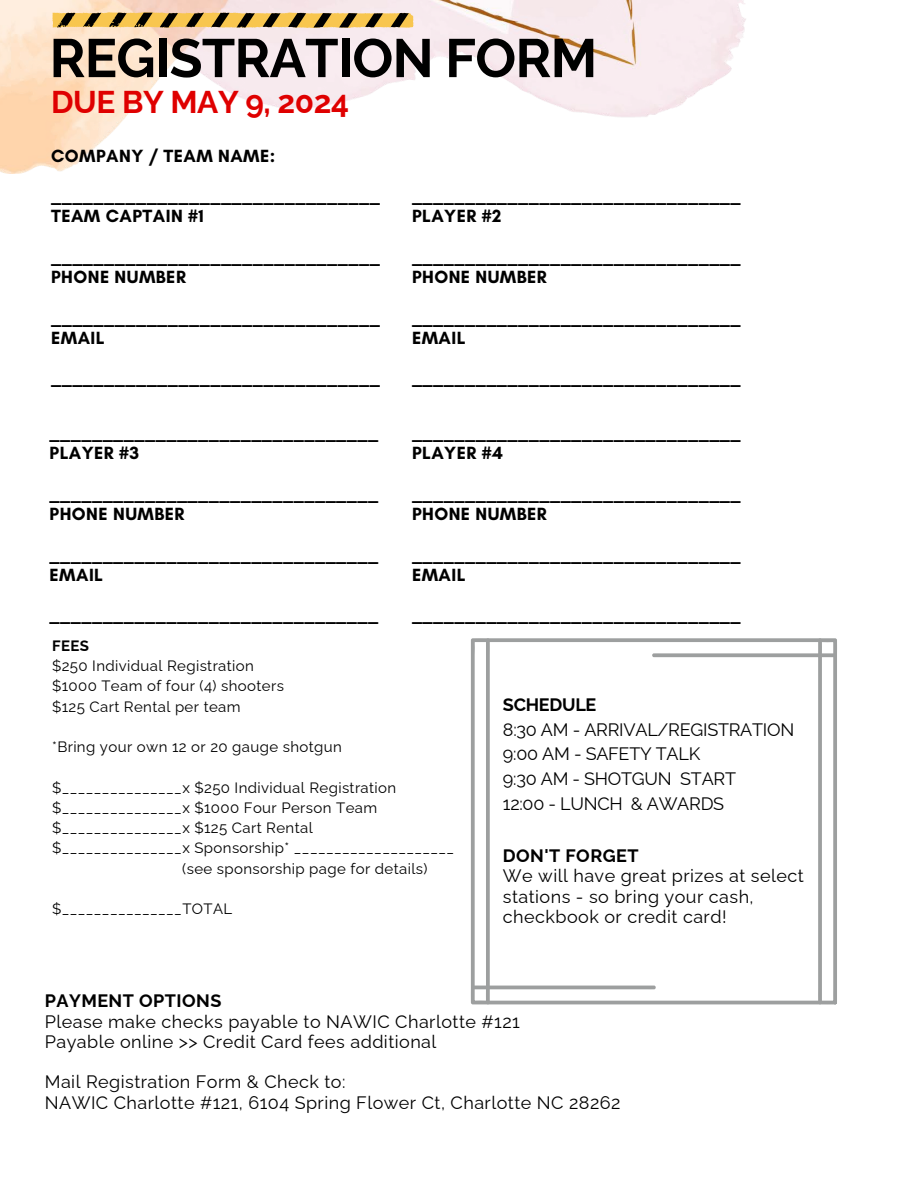
<style>
.page{position:relative;width:918px;height:1188px;background:#fff}
.page>*{position:absolute;margin:0;border:0;box-sizing:border-box;transform-origin:0 0}
.t1{font:700 54px "Raleway";letter-spacing:-.015em;color:#000}
.t2{font:700 31.5px "Raleway";letter-spacing:-.015em;color:#df0000}
.t3{font:700 18px/20.2px "Glacial Indifference";letter-spacing:.025em;color:#000}
.t4{font:18px/20.2px "Raleway";letter-spacing:.025em;color:#000}
.t5{font:18px/24.8px "Raleway";letter-spacing:-.015em;color:#000}
.t6{font:700 18px "Raleway";letter-spacing:.025em;color:#000}
.t7{font:700 18px "Raleway";letter-spacing:-.015em;color:#000}
.t8{font:15px/20.2px "Raleway";letter-spacing:.025em;color:#000}
.t9{font:700 15px "Raleway";color:#000}
</style>
<div class="page">
<img style="left:0;top:0;width:746px;height:174px">
<svg style="left:470px;top:638px;width:367px;height:366px"></svg>
<svg style="left:52px;top:12px;width:361px;height:16px;background:#ae8e47"></svg>
<h1 class="t1" style="left:50px;top:26px;width:549px">REGISTRATION FORM</h1>
<h2 class="t2" style="left:51px;top:83px;width:299px">DUE BY MAY 9, 2024</h2>
<p class="t3" style="left:51px;top:145px;width:226px">COMPANY / TEAM NAME:</p>
<p class="t3" style="left:51px;top:186px;width:330px">_______________________________<br>TEAM CAPTAIN #1</p>
<p class="t3" style="left:412px;top:186px;width:330px">_______________________________<br>PLAYER #2</p>
<p class="t3" style="left:51px;top:246px;width:330px">_______________________________<br>PHONE NUMBER</p>
<p class="t3" style="left:412px;top:246px;width:330px">_______________________________<br>PHONE NUMBER</p>
<p class="t3" style="left:51px;top:307px;width:330px">_______________________________<br>EMAIL</p>
<p class="t3" style="left:412px;top:307px;width:330px">_______________________________<br>EMAIL</p>
<p class="t3" style="left:51px;top:368px;width:330px">_______________________________</p>
<p class="t3" style="left:412px;top:368px;width:330px">_______________________________</p>
<p class="t3" style="left:50px;top:423px;width:330px">_______________________________<br>PLAYER #3</p>
<p class="t3" style="left:412px;top:423px;width:330px">_______________________________<br>PLAYER #4</p>
<p class="t3" style="left:50px;top:483px;width:330px">_______________________________<br>PHONE NUMBER</p>
<p class="t3" style="left:412px;top:483px;width:330px">_______________________________<br>PHONE NUMBER</p>
<p class="t3" style="left:50px;top:544px;width:330px">_______________________________<br>EMAIL</p>
<p class="t3" style="left:412px;top:544px;width:330px">_______________________________<br>EMAIL</p>
<p class="t3" style="left:50px;top:605px;width:330px">_______________________________</p>
<p class="t3" style="left:412px;top:605px;width:330px">_______________________________</p>
<p class="t9" style="left:52px;top:637px;width:38px">FEES</p>
<p class="t8" style="left:52px;top:656px;width:233px">$250 Individual Registration $1000 Team of four (4) shooters $125 Cart Rental per team</p>
<p class="t8" style="left:52px;top:737px;width:291px">*Bring your own 12 or 20 gauge shotgun</p>
<p class="t8" style="left:52px;top:777px;width:346px">$_______________x $250 Individual Registration</p>
<p class="t8" style="left:52px;top:797px;width:327px">$_______________x $1000 Four Person Team</p>
<p class="t8" style="left:52px;top:818px;width:262px">$_______________x $125 Cart Rental</p>
<p class="t8" style="left:52px;top:838px;width:404px">$_______________x Sponsorship* ____________________</p>
<p class="t8" style="left:182px;top:858px;width:247px">(see sponsorship page for details)</p>
<p class="t8" style="left:52px;top:899px;width:182px">$_______________TOTAL</p>
<p class="t7" style="left:503px;top:694px;width:95px">SCHEDULE</p>
<p class="t5" style="left:503px;top:717px;width:293px">8:30 AM - ARRIVAL/REGISTRATION<br>9:00 AM - SAFETY TALK<br>9:30 AM - SHOTGUN START<br>12:00 - LUNCH &amp; AWARDS</p>
<p class="t6" style="left:503px;top:845px;width:137px">DON'T FORGET</p>
<p class="t4" style="left:503px;top:866px;width:302px">We will have great prizes at select stations - so bring your cash, checkbook or credit card!</p>
<p class="t6" style="left:45px;top:991px;width:178px">PAYMENT OPTIONS</p>
<p class="t4" style="left:45px;top:1011px;width:477px">Please make checks payable to NAWIC Charlotte #121<br>Payable online &gt;&gt; Credit Card fees additional</p>
<p class="t4" style="left:45px;top:1072px;width:577px">Mail Registration Form &amp; Check to:<br>NAWIC Charlotte #121, 6104 Spring Flower Ct, Charlotte NC 28262</p>
</div>
